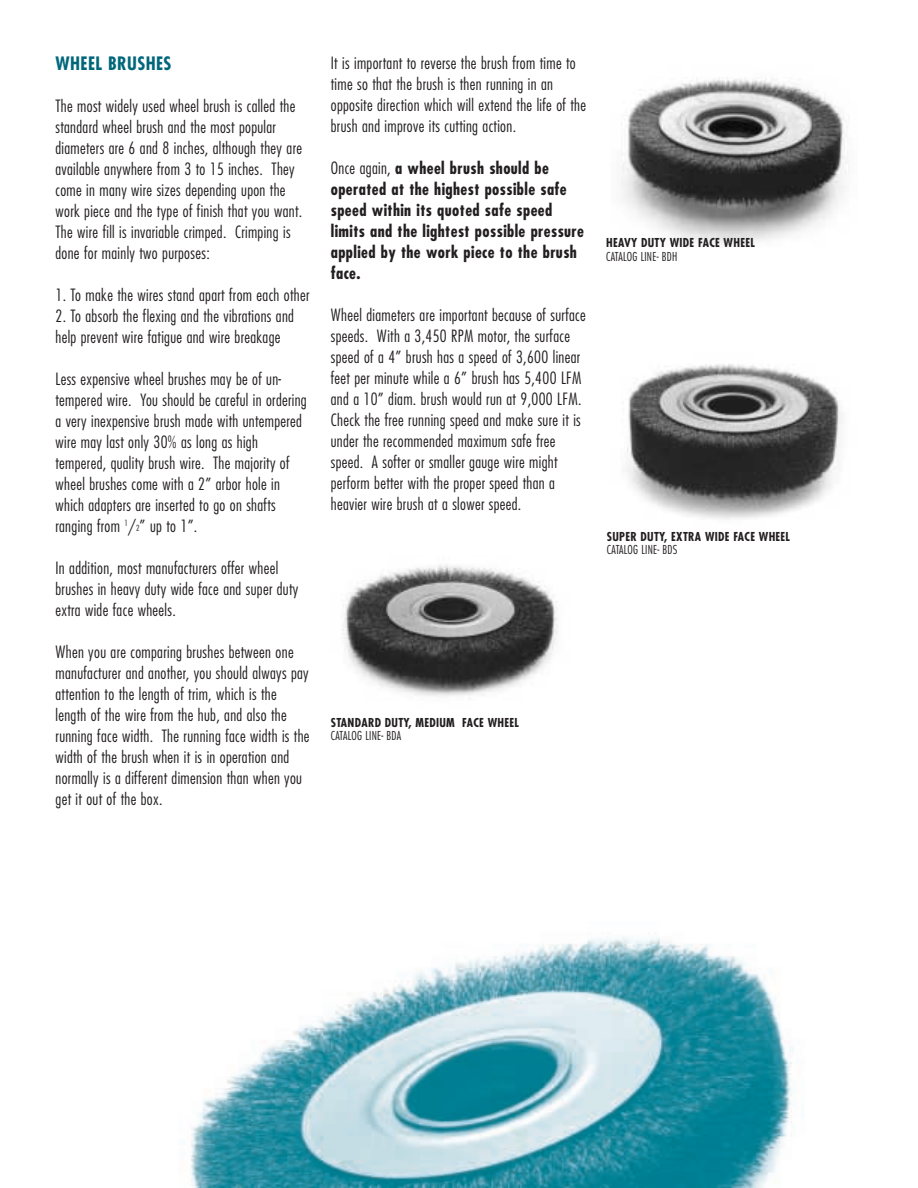
<style>
.page{position:relative;width:918px;height:1188px;background:#fff}
.page>*{position:absolute;margin:0;border:0;box-sizing:border-box;transform-origin:0 0}
.t1{font:700 condensed 18px "Futura";letter-spacing:.025em;color:#00677a}
.t2{font:300 condensed 16.5px/21px "Futura";letter-spacing:.02em;color:#231f20}
.t3{font:700 condensed 16.5px/21px "Futura";letter-spacing:.025em;color:#231f20}
.t4{font:700 condensed 12px "Futura";letter-spacing:.025em;color:#231f20}
.t5{font:300 condensed 12px "Futura";letter-spacing:.02em;color:#231f20}
.s1{font-size:8.25px}
.s2{font-weight:300}
</style>
<div class="page">
<img style="left:191px;top:937px;width:603px;height:250px">
<img style="left:342px;top:565px;width:216px;height:131px">
<img style="left:626px;top:364px;width:216px;height:156px">
<img style="left:621px;top:78px;width:226px;height:166px">
<p class="t1" style="left:56px;top:55px;width:118px">WHEEL BRUSHES</p>
<p class="t2" style="left:56px;top:97px;width:248px">The most widely used wheel brush is called the standard wheel brush and the most popular diameters are 6 and 8 inches, although they are available anywhere from 3 to 15 inches. They come in many wire sizes depending upon the work piece and the type of finish that you want.<br>The wire fill is invariable crimped. Crimping is done for mainly two purposes:</p>
<p class="t2" style="left:56px;top:286px;width:255px">1. To make the wires stand apart from each other</p>
<p class="t2" style="left:56px;top:307px;width:240px">2. To absorb the flexing and the vibrations and help prevent wire fatigue and wire breakage</p>
<p class="t2" style="left:56px;top:370px;width:253px">Less expensive wheel brushes may be of un&shy;tempered wire. You should be careful in ordering a very inexpensive brush made with untempered wire may last only 30% as long as high tempered, quality brush wire. The majority of wheel brushes come with a 2” arbor hole in which adapters are inserted to go on shafts ranging from <sup>1</sup>/<span class="s1">2</span>” up to 1”.</p>
<p class="t2" style="left:55px;top:559px;width:244px">In addition, most manufacturers offer wheel brushes in heavy duty wide face and super duty extra wide face wheels.</p>
<p class="t2" style="left:55px;top:643px;width:256px">When you are comparing brushes between one manufacturer and another, you should always pay attention to the length of trim, which is the length of the wire from the hub, and also the running face width. The running face width is the width of the brush when it is in operation and normally is a different dimension than when you get it out of the box.</p>
<p class="t2" style="left:331px;top:53px;width:257px">It is important to reverse the brush from time to time so that the brush is then running in an opposite direction which will extend the life of the brush and improve its cutting action.</p>
<p class="t3" style="left:331px;top:159px;width:255px"><span class="s2">Once again,</span> a wheel brush should be operated at the highest possible safe speed within its quoted safe speed limits and the lightest possible pressure applied by the work piece to the brush face.</p>
<p class="t2" style="left:331px;top:305px;width:257px">Wheel diameters are important because of surface speeds. With a 3,450 RPM motor, the surface speed of a 4” brush has a speed of 3,600 linear feet per minute while a 6” brush has 5,400 LFM and a 10” diam. brush would run at 9,000 LFM.<br>Check the free running speed and make sure it is under the recommended maximum safe free speed. A softer or smaller gauge wire might perform better with the proper speed than a heavier wire brush at a slower speed.</p>
<p class="t4" style="left:606px;top:238px;width:150px">HEAVY DUTY WIDE FACE WHEEL</p>
<p class="t5" style="left:606px;top:251px;width:73px">CATALOG LINE- BDH</p>
<p class="t4" style="left:607px;top:531px;width:185px">SUPER DUTY, EXTRA WIDE FACE WHEEL</p>
<p class="t5" style="left:607px;top:545px;width:72px">CATALOG LINE- BDS</p>
<p class="t4" style="left:331px;top:717px;width:190px">STANDARD DUTY, MEDIUM FACE WHEEL</p>
<p class="t5" style="left:331px;top:731px;width:72px">CATALOG LINE- BDA</p>
</div>
